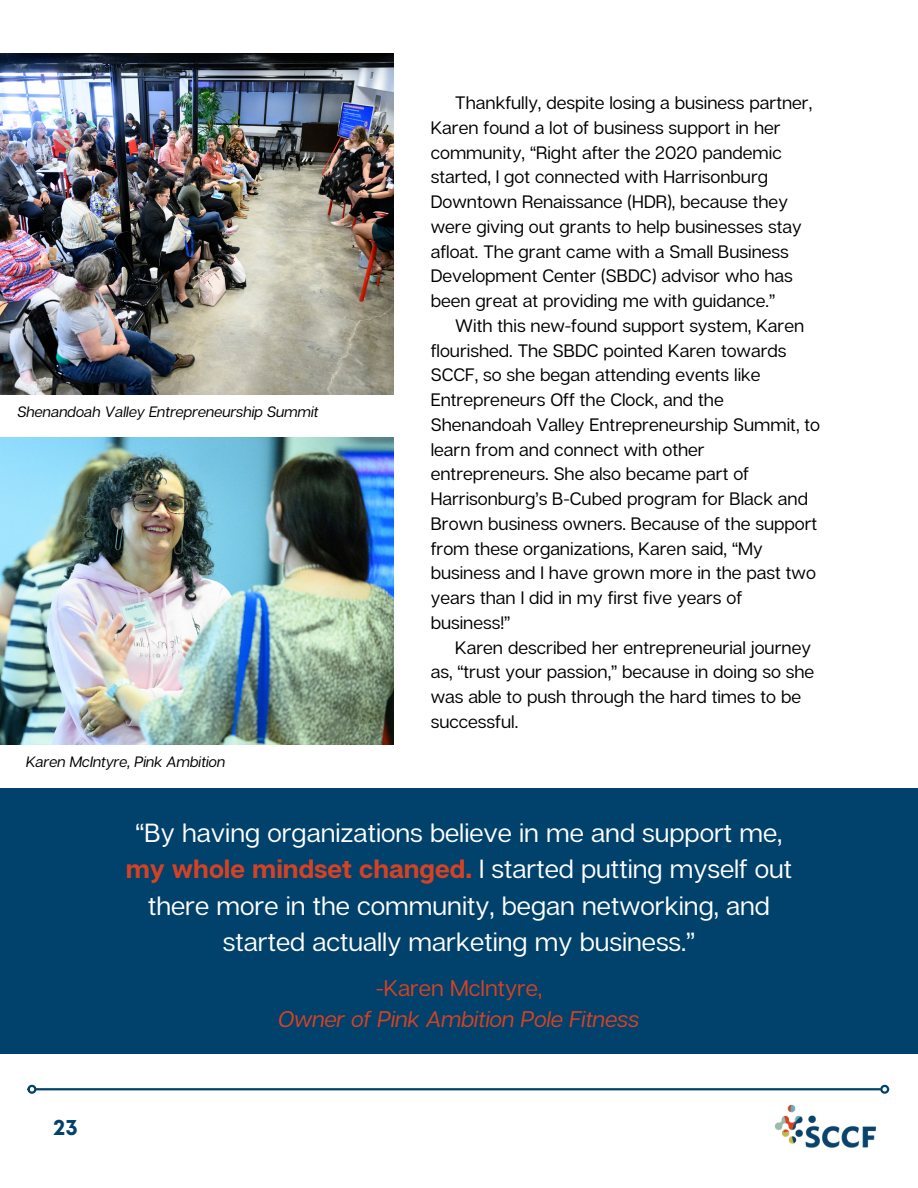
<style>
.page{position:relative;width:918px;height:1188px;background:#fff}
.page>*{position:absolute;margin:0;border:0;box-sizing:border-box;transform-origin:0 0}
.t1{font:26.25px/36.6px "Articulat CF";color:#fff;text-align:center}
.t2{font:italic 22.65px "Articulat CF";color:#d64123}
.t3{font:22.65px "Articulat CF";color:#d64123}
.t4{font:700 22.5px "Mont";color:#00426b}
.t5{font:18px/24.8px "Articulat CF";color:#000}
.t6{font:italic 15px "Articulat CF";color:#000}
.s1{font-weight:700;color:#d64123}
</style>
<div class="page">
<img style="left:758px;top:1088px;width:132px;height:60px">
<hr style="left:36px;top:1088px;width:845px;height:2px;background:#00426b">
<div style="left:27px;top:1085px;width:9px;height:9px;border:2px solid #00426b;border-radius:50%"></div>
<div style="left:880px;top:1085px;width:9px;height:9px;border:2px solid #00426b;border-radius:50%"></div>
<div style="left:0;top:788px;width:918px;height:266px;background:#00426b"></div>
<img style="left:0;top:437px;width:394px;height:307px">
<img style="left:0;top:54px;width:394px;height:341px">
<p class="t6" style="left:17px;top:402px;width:303px">Shenandoah Valley Entrepreneurship Summit</p>
<p class="t6" style="left:26px;top:752px;width:201px">Karen McIntyre, Pink Ambition</p>
<p class="t5" style="left:431px;top:90px;width:383px;text-indent:25px">Thankfully, despite losing a business partner, Karen found a lot of business support in her community, “Right after the 2020 pandemic started, I got connected with Harrisonburg Downtown Renaissance (HDR), because they were giving out grants to help businesses stay afloat. The grant came with a Small Business Development Center (SBDC) advisor who has been great at providing me with guidance.”</p>
<p class="t5" style="left:431px;top:313px;width:391px;text-indent:25px">With this new-found support system, Karen flourished. The SBDC pointed Karen towards SCCF, so she began attending events like Entrepreneurs Off the Clock, and the Shenandoah Valley Entrepreneurship Summit, to learn from and connect with other entrepreneurs. She also became part of Harrisonburg’s B-Cubed program for Black and Brown business owners. Because of the support from these organizations, Karen said, “My business and I have grown more in the past two years than I did in my first five years of business!”</p>
<p class="t5" style="left:431px;top:634px;width:385px;text-indent:25px">Karen described her entrepreneurial journey as, “trust your passion,” because in doing so she was able to push through the hard times to be successful.</p>
<p class="t4" style="left:53px;top:1119px;width:26px">23</p>
<p class="t1" style="left:126px;top:813px;width:668px">“By having organizations believe in me and support me, <span class="s1">my whole mindset changed.</span> I started putting myself out there more in the community, began networking, and started actually marketing my business.”</p>
<p class="t3" style="left:376px;top:974px;width:168px">-Karen McIntyre,</p>
<p class="t2" style="left:279px;top:1005px;width:362px">Owner of Pink Ambition Pole Fitness</p>
</div>
